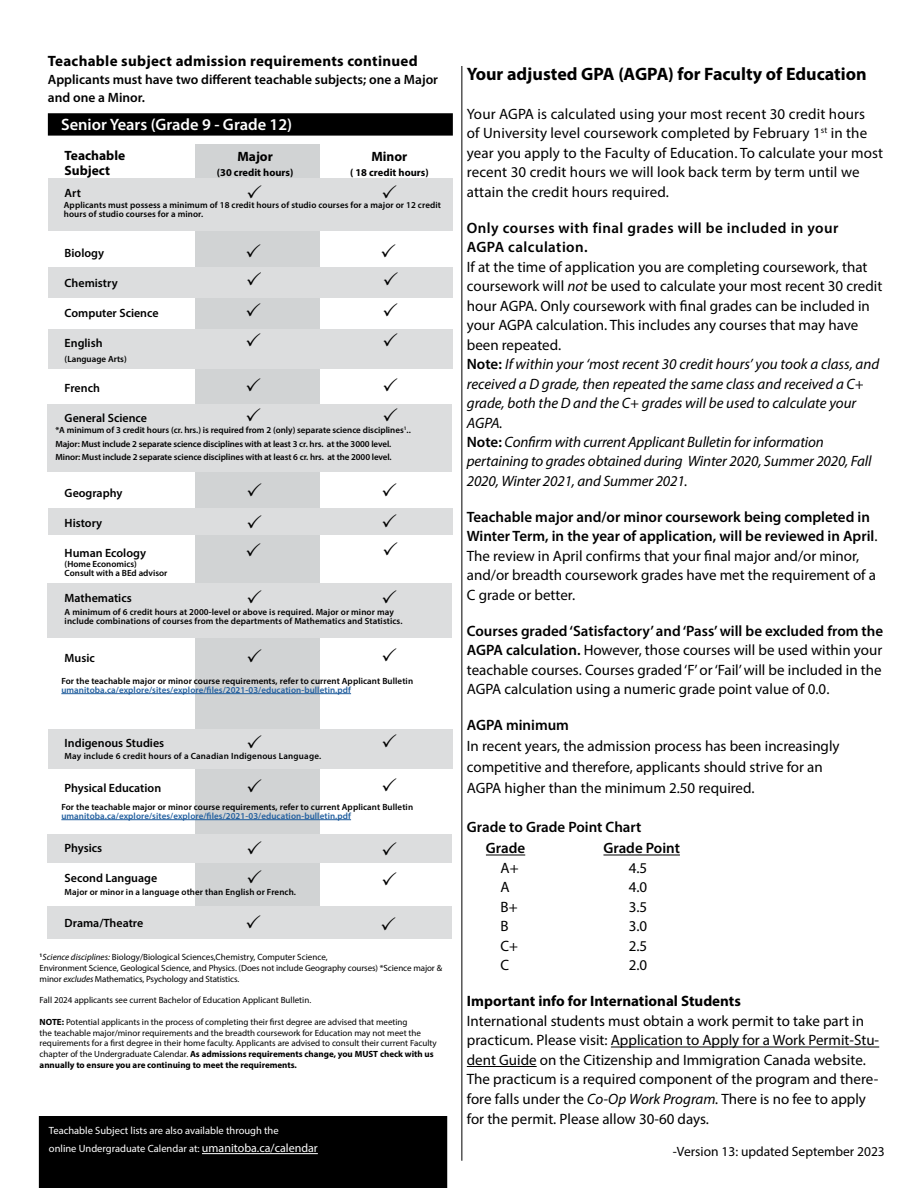
<style>
.page{position:relative;width:918px;height:1188px;background:#fff}
.page>*{position:absolute;margin:0;border:0;box-sizing:border-box;transform-origin:0 0}
.t1{font:700 18px "Myriad Pro";color:#000}
.t2{font:600 16.5px "Myriad Pro";color:#fff}
.t3{font:15px/19.5px "Myriad Pro";color:#000}
.t4{font:italic 15px/19.5px "Myriad Pro";letter-spacing:-.01em;color:#000}
.t5{font:700 15px "Myriad Pro";letter-spacing:.015em;color:#000}
.t6{font:600 15px/19.5px "Myriad Pro";letter-spacing:.025em;color:#000}
.t7{font:600 15px/21px "Myriad Pro";color:#000}
.t8{font:600 13.5px/18px "Myriad Pro";color:#000}
.t9{font:13.5px "Myriad Pro";color:#000}
.t10{font:700 13.5px/15px "Myriad Pro";color:#000}
.t11{font:600 12px "Myriad Pro";color:#000}
.t12{font:10.5px/18px "Myriad Pro";color:#fff}
.t13{font:700 10.5px "Myriad Pro";color:#000}
.t14{font:9px/10.8px "Myriad Pro";color:#000}
.t15{font:600 9px/9px "Myriad Pro";letter-spacing:.01em;color:#000}
.t16{font:600 9px/13.5px "Myriad Pro";letter-spacing:-.01em;color:#000}
.t17{font:600 9px "Myriad Pro";letter-spacing:.01em;color:#215e9e}
.s1{font-style:italic}
.s2{font-weight:700}
.s3{font-size:12px}
.s4{font-style:normal}
.s5{font-weight:600;font-style:normal}
.s6{font-weight:600}
</style>
<div class="page">
<div style="left:40px;top:1117px;width:406px;height:70px;background:#000"></div>
<div style="left:39px;top:1116px;width:408px;height:72px;border:2px solid #000"></div>
<div style="left:49px;top:114px;width:403px;height:21px;background:#000"></div>
<div style="left:48px;top:113px;width:405px;height:23px;border:2px solid #000"></div>
<div style="left:195px;top:144px;width:125px;height:792px;background:#d1d3d4"></div>
<div style="left:48px;top:267px;width:405px;height:31px;background:#dcddde"></div>
<div style="left:48px;top:329px;width:405px;height:40px;background:#dcddde"></div>
<div style="left:49px;top:729px;width:404px;height:40px;background:#dcddde"></div>
<div style="left:48px;top:834px;width:404px;height:28px;background:#dcddde"></div>
<div style="left:48px;top:906px;width:404px;height:32px;background:#dcddde"></div>
<div style="left:48px;top:584px;width:404px;height:54px;background:#dcddde"></div>
<div style="left:48px;top:508px;width:405px;height:27px;background:#dcddde"></div>
<div style="left:48px;top:404px;width:404px;height:68px;background:#dcddde"></div>
<div style="left:48px;top:178px;width:405px;height:53px;background:#dcddde"></div>
<hr style="left:202px;top:1153px;width:116px;height:1px;background:#fff">
<hr style="left:486px;top:855px;width:39px;height:1px;background:#000">
<hr style="left:603px;top:855px;width:77px;height:1px;background:#000">
<hr style="left:611px;top:1047px;width:268px;height:1px;background:#000">
<hr style="left:467px;top:1066px;width:70px;height:1px;background:#000">
<hr style="left:462px;top:66px;width:1px;height:1095px;background:#000">
<hr style="left:61px;top:693px;width:290px;height:1px;background:#215e9e">
<hr style="left:61px;top:819px;width:290px;height:1px;background:#215e9e">
<p class="t5" style="left:48px;top:51px;width:371px">Teachable subject admission requirements continued</p>
<p class="t8" style="left:48px;top:70px;width:392px">Applicants must have two different teachable subjects; one a Major and one a Minor.</p>
<p class="t2" style="left:61px;top:114px;width:233px">Senior Years (Grade 9 - Grade 12)</p>
<p class="t10" style="left:65px;top:148px;width:62px">Teachable<br>Subject</p>
<p class="t10" style="left:237px;top:148px;width:37px">Major</p>
<p class="t10" style="left:371px;top:148px;width:38px">Minor</p>
<p class="t13" style="left:350px;top:165px;width:80px">( 18 credit hours)</p>
<p class="t15" style="left:64px;top:201px;width:379px">Applicants must possess a minimum of 18 credit hours of studio courses for a major or 12 credit hours of studio courses for a minor.</p>
<p class="t13" style="left:217px;top:165px;width:78px">(30 credit hours)</p>
<p class="t11" style="left:65px;top:185px;width:18px">Art</p>
<p class="t11" style="left:65px;top:245px;width:41px">Biology</p>
<p class="t11" style="left:65px;top:275px;width:55px">Chemistry</p>
<p class="t11" style="left:65px;top:305px;width:96px">Computer Science</p>
<p class="t11" style="left:65px;top:335px;width:39px">English</p>
<p class="t15" style="left:65px;top:354px;width:64px">(Language Arts)</p>
<p class="t11" style="left:65px;top:380px;width:37px">French</p>
<p class="t11" style="left:65px;top:410px;width:84px">General Science</p>
<p class="t16" style="left:55px;top:423px;width:357px">*A minimum of 3 credit hours (cr. hrs.) is required from 2 (only) separate science disciplines<sup>1</sup>..<br>Major: Must include 2 separate science disciplines with at least 3 cr. hrs. at the 3000 level.<br>Minor: Must include 2 separate science disciplines with at least 6 cr. hrs. at the 2000 level.</p>
<p class="t11" style="left:65px;top:485px;width:59px">Geography</p>
<p class="t11" style="left:65px;top:515px;width:39px">History</p>
<p class="t11" style="left:65px;top:545px;width:83px">Human Ecology</p>
<p class="t15" style="left:65px;top:559px;width:104px">(Home Economics)<br>Consult with a BEd advisor</p>
<p class="t11" style="left:65px;top:590px;width:69px">Mathematics</p>
<p class="t15" style="left:65px;top:607px;width:339px">A minimum of 6 credit hours at 2000-level or above is required. Major or minor may include combinations of courses from the departments of Mathematics and Statistics.</p>
<p class="t11" style="left:65px;top:650px;width:32px">Music</p>
<p class="t15" style="left:61px;top:676px;width:353px">For the teachable major or minor course requirements, refer to current Applicant Bulletin</p>
<p class="t17" style="left:61px;top:684px;width:291px">umanitoba.ca/explore/sites/explore/files/2021-03/education-bulletin.pdf</p>
<p class="t11" style="left:65px;top:736px;width:101px">Indigenous Studies</p>
<p class="t11" style="left:65px;top:781px;width:98px">Physical Education</p>
<p class="t15" style="left:65px;top:751px;width:258px">May include 6 credit hours of a Canadian Indigenous Language.</p>
<p class="t15" style="left:61px;top:802px;width:353px">For the teachable major or minor course requirements, refer to current Applicant Bulletin</p>
<p class="t17" style="left:61px;top:810px;width:291px">umanitoba.ca/explore/sites/explore/files/2021-03/education-bulletin.pdf</p>
<p class="t11" style="left:65px;top:841px;width:39px">Physics</p>
<p class="t11" style="left:65px;top:871px;width:94px">Second Language</p>
<p class="t11" style="left:65px;top:916px;width:80px">Drama/Theatre</p>
<p class="t15" style="left:65px;top:887px;width:233px">Major or minor in a language other than English or French.</p>
<p class="t14" style="left:40px;top:951px;width:404px"><sup>1</sup><span class="s1">Science disciplines:</span> Biology/Biological Sciences,Chemistry, Computer Science,<br>Environment Science, Geological Science, and Physics. (Does not include Geography courses) *Science major &amp; minor <span class="s1">excludes</span> Mathematics, Psychology and Statistics.</p>
<p class="t14" style="left:40px;top:995px;width:273px">Fall 2024 applicants see current Bachelor of Education Applicant Bulletin.</p>
<p class="t14" style="left:40px;top:1016px;width:399px"><span class="s2">NOTE:</span> Potential applicants in the process of completing their first degree are advised that meeting<br>the teachable major/minor requirements and the breadth coursework for Education may not meet the requirements for a first degree in their home faculty. Applicants are advised to consult their current Faculty chapter of the Undergraduate Calendar. <span class="s2">As admissions requirements change, you MUST check with us annually to ensure you are continuing to meet the requirements.</span></p>
<p class="t12" style="left:49px;top:1122px;width:270px">Teachable Subject lists are also available through the<br>online Undergraduate Calendar at: <span class="s3">umanitoba.ca/calendar</span></p>
<p class="t1" style="left:467px;top:62px;width:401px">Your adjusted GPA (AGPA) for Faculty of Education</p>
<p class="t3" style="left:467px;top:103px;width:418px">Your AGPA is calculated using your most recent 30 credit hours<br>of University level coursework completed by February 1<sup>st</sup> in the year you apply to the Faculty of Education. To calculate your most recent 30 credit hours we will look back term by term until we attain the credit hours required.</p>
<p class="t6" style="left:467px;top:217px;width:373px">Only courses with final grades will be included in your<br>AGPA calculation.</p>
<p class="t4" style="left:467px;top:256px;width:417px"><span class="s4">If at the time of application you are completing coursework, that coursework will</span> not <span class="s4">be used to calculate your most recent 30 credit hour AGPA. Only coursework with final grades can be included in your AGPA calculation. This includes any courses that may have been repeated.<br></span><span class="s5">Note:</span> If within your ‘most recent 30 credit hours’ you took a class, and received a D grade, then repeated the same class and received a C+ grade, both the D and the C+ grades will be used to calculate your AGPA.<br><span class="s5">Note:</span> Confirm with current Applicant Bulletin for information pertaining to grades obtained during Winter 2020, Summer 2020, Fall 2020, Winter 2021, and Summer 2021.</p>
<p class="t3" style="left:467px;top:507px;width:412px"><span class="s6">Teachable major and/or minor coursework being completed in Winter Term, in the year of application, will be reviewed in April</span>.<br>The review in April confirms that your final major and/or minor, and/or breadth coursework grades have met the requirement of a C grade or better.</p>
<p class="t3" style="left:467px;top:621px;width:418px;text-align:justify"><span class="s6">Courses graded ‘Satisfactory’ and ‘Pass’ will be excluded from the AGPA calculation.</span> However, those courses will be used within your teachable courses. Courses graded ‘F’ or ‘Fail’ will be included in the AGPA calculation using a numeric grade point value of 0.0.</p>
<p class="t7" style="left:467px;top:715px;width:104px">AGPA minimum</p>
<p class="t3" style="left:467px;top:736px;width:374px;line-height:21px">In recent years, the admission process has been increasingly competitive and therefore, applicants should strive for an<br>AGPA higher than the minimum 2.50 required.</p>
<p class="t7" style="left:486px;top:817px;width:157px;text-indent:-19px">Grade to Grade Point Chart<br>Grade</p>
<p class="t7" style="left:603px;top:838px;width:78px">Grade Point</p>
<p class="t3" style="left:501px;top:858px;width:20px">A+</p>
<p class="t3" style="left:629px;top:858px;width:20px">4.5</p>
<p class="t3" style="left:501px;top:877px;width:11px">A</p>
<p class="t3" style="left:629px;top:877px;width:20px">4.0</p>
<p class="t3" style="left:501px;top:897px;width:19px">B+</p>
<p class="t3" style="left:629px;top:897px;width:20px">3.5</p>
<p class="t3" style="left:501px;top:916px;width:10px">B</p>
<p class="t3" style="left:629px;top:916px;width:20px">3.0</p>
<p class="t3" style="left:501px;top:936px;width:19px">C+</p>
<p class="t3" style="left:629px;top:936px;width:20px">2.5</p>
<p class="t3" style="left:501px;top:955px;width:10px">C</p>
<p class="t3" style="left:629px;top:955px;width:20px">2.0</p>
<p class="t5" style="left:467px;top:992px;width:276px">Important info for International Students</p>
<p class="t3" style="left:467px;top:1011px;width:414px">International students must obtain a work permit to take part in practicum. Please visit: Application to Apply for a Work Permit-Stu&shy;dent Guide on the Citizenship and Immigration Canada website.<br>The practicum is a required component of the program and there&shy;fore falls under the <span class="s1">Co-Op Work Program.</span> There is no fee to apply for the permit. Please allow 30-60 days.</p>
<p class="t9" style="left:673px;top:1143px;width:213px">-Version 13: updated September 2023</p>
</div>
